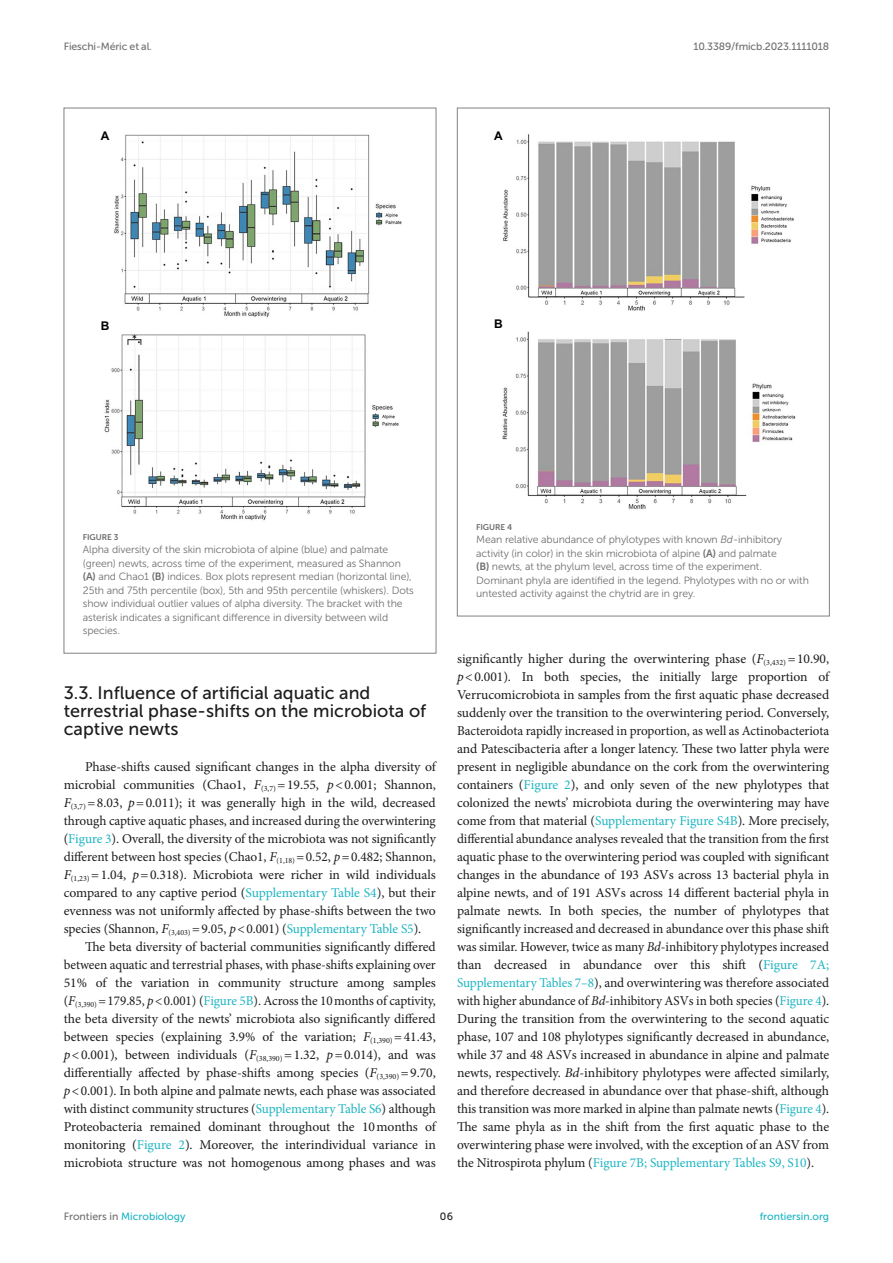
<style>
.page{position:relative;width:893px;height:1263px;background:#fff}
.page>*{position:absolute;margin:0;border:0;box-sizing:border-box;transform-origin:0 0}
.HEAD_2{font:18px/18px "Museo Sans 500";color:#1b1c1b}
.TEXT{font:13.5px/18px "Minion Pro";letter-spacing:-.01em;color:#1b1c1b;text-align:justify}
.TEXT_FLUSH{font:13.5px/18px "Minion Pro";letter-spacing:-.005em;color:#1b1c1b;text-align:justify}
.t1{font:700 12px "Arial";color:#000}
.FIG_LEG{font:10.5px/13.5px "Museo Sans 300";letter-spacing:-.01em;color:#706f70}
.t2{font:10.5px "Museo Sans 500";letter-spacing:-.015em;color:#706f70}
.t3{font:10.5px "Museo Sans 500";color:#1db5c3}
.t4{font:10.5px "Museo Sans 500";color:#1b1c1b}
.FIG_HD{font:8.25px "Museo Sans 700";letter-spacing:-.01em;color:#706f70}
.s1{font-family:"Museo Sans 700"}
.s2{font-style:italic}
.s3{color:#1db5c3}
.s4{color:#706f70}
</style>
<div class="page">
<img style="left:104px;top:134px;width:298px;height:387px">
<img style="left:502px;top:134px;width:294px;height:376px">
<p class="t2" style="left:64px;top:41px;width:90px">Fieschi-Méric et al.</p>
<p class="t2" style="left:693px;top:41px;width:137px">10.3389/fmicb.2023.1111018</p>
<p class="t1" style="left:101px;top:127px;width:10px">A</p>
<p class="t1" style="left:101px;top:318px;width:10px">B</p>
<p class="t1" style="left:494px;top:127px;width:10px">A</p>
<p class="t1" style="left:494px;top:315px;width:10px">B</p>
<p class="FIG_HD" style="left:83px;top:532px;width:37px">FIGURE 3</p>
<p class="FIG_LEG" style="left:83px;top:543px;width:332px">Alpha diversity of the skin microbiota of alpine (blue) and palmate (green) newts, across time of the experiment, measured as Shannon <span class="s1">(A)</span> and Chao1 <span class="s1">(B)</span> indices. Box plots represent median (horizontal line), 25th and 75th percentile (box), 5th and 95th percentile (whiskers). Dots show individual outlier values of alpha diversity. The bracket with the asterisk indicates a significant difference in diversity between wild species.</p>
<p class="HEAD_2" style="left:64px;top:684px;width:364px">3.3. Influence of artificial aquatic and terrestrial phase-shifts on the microbiota of captive newts</p>
<p class="TEXT_FLUSH" style="left:64px;top:758px;width:374px;text-indent:21px">Phase-shifts caused significant changes in the alpha diversity of microbial communities (Chao1, <span class="s2">F</span><sub>(3,7)</sub> =19.55, <span class="s2">p</span>&lt;0.001; Shannon, <span class="s2">F</span><sub>(3,7)</sub> =8.03, <span class="s2">p</span>=0.011); it was generally high in the wild, decreased through captive aquatic phases, and increased during the overwintering (<span class="s3">Figure 3</span>). Overall, the diversity of the microbiota was not significantly different between host species (Chao1, <span class="s2">F</span><sub>(1,18)</sub> =0.52, <span class="s2">p</span>=0.482; Shannon, <span class="s2">F</span><sub>(1,23)</sub> =1.04, <span class="s2">p</span>=0.318). Microbiota were richer in wild individuals compared to any captive period (<span class="s3">Supplementary Table S4</span>), but their evenness was not uniformly affected by phase-shifts between the two species (Shannon, <span class="s2">F</span><sub>(3,403)</sub> =9.05, <span class="s2">p</span>&lt;0.001) (<span class="s3">Supplementary Table S5</span>).</p>
<p class="TEXT" style="left:64px;top:938px;width:374px;text-indent:21px">The beta diversity of bacterial communities significantly differed between aquatic and terrestrial phases, with phase-shifts explaining over 51% of the variation in community structure among samples (<span class="s2">F</span><sub>(3,390)</sub> =179.85, <span class="s2">p</span>&lt;0.001) (<span class="s3">Figure 5B</span>). Across the 10months of captivity, the beta diversity of the newts’ microbiota also significantly differed between species (explaining 3.9% of the variation; <span class="s2">F</span><sub>(1,390)</sub> =41.43, <span class="s2">p</span>&lt;0.001), between individuals (<span class="s2">F</span><sub>(38,390)</sub> =1.32, <span class="s2">p</span>=0.014), and was differentially affected by phase-shifts among species (<span class="s2">F</span><sub>(3,390)</sub> =9.70, <span class="s2">p</span>&lt;0.001). In both alpine and palmate newts, each phase was associated with distinct community structures (<span class="s3">Supplementary Table S6</span>) although Proteobacteria remained dominant throughout the 10months of monitoring (<span class="s3">Figure 2</span>). Moreover, the interindividual variance in microbiota structure was not homogenous among phases and was</p>
<p class="FIG_HD" style="left:476px;top:522px;width:37px">FIGURE 4</p>
<p class="FIG_LEG" style="left:476px;top:533px;width:334px">Mean relative abundance of phylotypes with known <span class="s2">Bd</span>-inhibitory activity (in color) in the skin microbiota of alpine <span class="s1">(A)</span> and palmate<br><span class="s1">(B)</span> newts, at the phylum level, across time of the experiment.<br>Dominant phyla are identified in the legend. Phylotypes with no or with untested activity against the chytrid are in grey.</p>
<p class="TEXT" style="left:457px;top:650px;width:374px">significantly higher during the overwintering phase (<span class="s2">F</span><sub>(3,432)</sub> =10.90, <span class="s2">p</span>&lt;0.001). In both species, the initially large proportion of Verrucomicrobiota in samples from the first aquatic phase decreased suddenly over the transition to the overwintering period. Conversely, Bacteroidota rapidly increased in proportion, as well as Actinobacteriota and Patescibacteria after a longer latency. These two latter phyla were present in negligible abundance on the cork from the overwintering containers (<span class="s3">Figure 2</span>), and only seven of the new phylotypes that colonized the newts’ microbiota during the overwintering may have come from that material (<span class="s3">Supplementary Figure S4B</span>). More precisely, differential abundance analyses revealed that the transition from the first aquatic phase to the overwintering period was coupled with significant changes in the abundance of 193 ASVs across 13 bacterial phyla in alpine newts, and of 191 ASVs across 14 different bacterial phyla in palmate newts. In both species, the number of phylotypes that significantly increased and decreased in abundance over this phase shift was similar. However, twice as many <span class="s2">Bd</span>-inhibitory phylotypes increased than decreased in abundance over this shift (<span class="s3">Figure 7A; Supplementary Tables 7–8</span>), and overwintering was therefore associated with higher abundance of <span class="s2">Bd</span>-inhibitory ASVs in both species (<span class="s3">Figure 4</span>).<br>During the transition from the overwintering to the second aquatic phase, 107 and 108 phylotypes significantly decreased in abundance, while 37 and 48 ASVs increased in abundance in alpine and palmate newts, respectively. <span class="s2">Bd</span>-inhibitory phylotypes were affected similarly, and therefore decreased in abundance over that phase-shift, although this transition was more marked in alpine than palmate newts (<span class="s3">Figure 4</span>).<br>The same phyla as in the shift from the first aquatic phase to the overwintering phase were involved, with the exception of an ASV from the Nitrospirota phylum (<span class="s3">Figure 7B; Supplementary Tables S9, S10</span>).</p>
<p class="t3" style="left:64px;top:1211px;width:123px"><span class="s4">Frontiers in</span> Microbiology</p>
<p class="t4" style="left:440px;top:1211px;width:15px">06</p>
<p class="t3" style="left:760px;top:1211px;width:71px">frontiersin.org</p>
</div>
